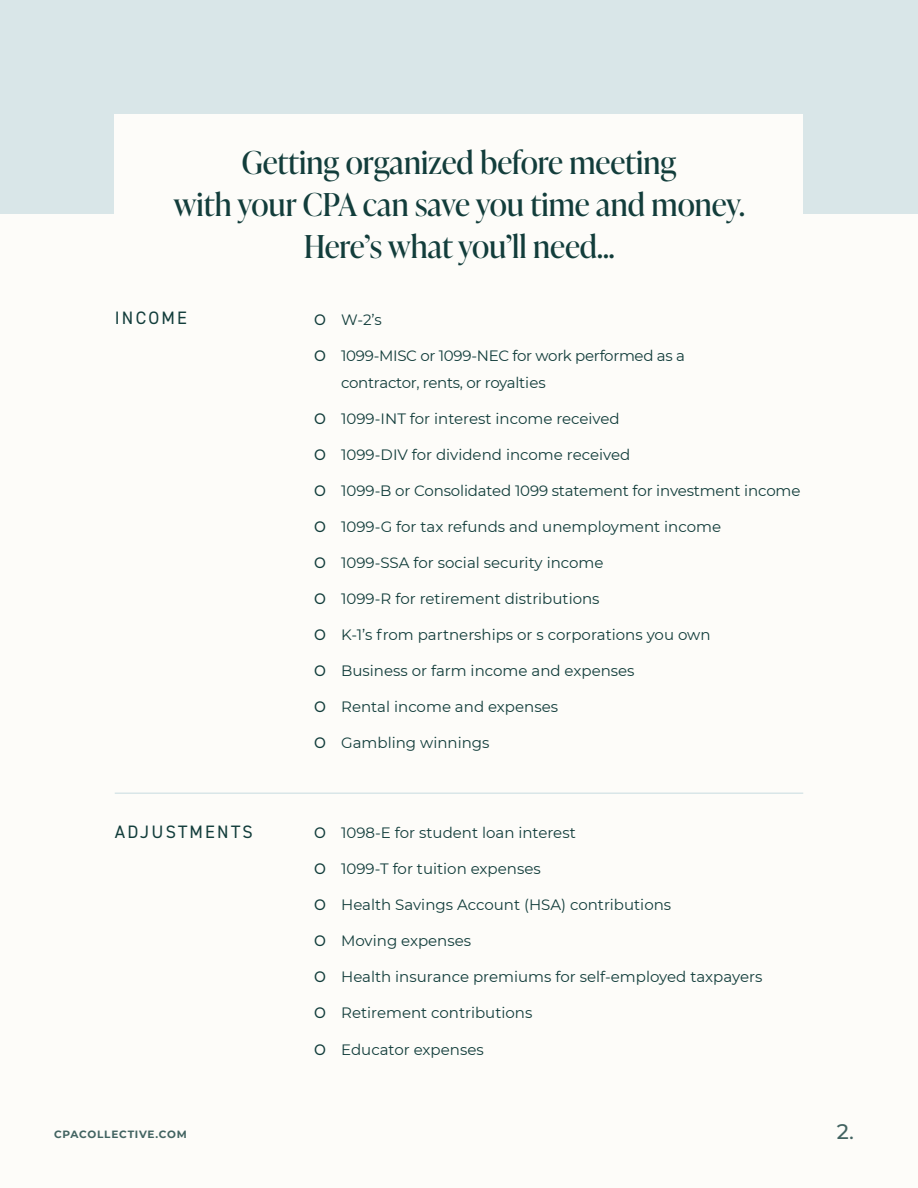
<style>
.page{position:relative;width:918px;height:1188px;background:#fdfcf9}
.page>*{position:absolute;margin:0;border:0;box-sizing:border-box;transform-origin:0 0}
.t1{font:31.5px/42px "Ivy Presto Display";color:#123d3b;text-align:center}
.t2{font:500 21px "Montserrat";color:#426361}
.t3{font:18px "DIN2014";letter-spacing:.125em;color:#123d3b}
.t4{font:15px "Montserrat";color:#123d3b}
.t5{font:15px/27px "Montserrat";letter-spacing:-.02em;color:#123d3b}
.t6{font:700 10.5px "Montserrat";letter-spacing:.07em;color:#426361}
.s1{font-family:"Poppins"}
</style>
<div class="page">
<hr style="left:115px;top:792px;width:688px;height:2px;background:#d9e6e8">
<div style="left:0;top:0;width:918px;height:213px;background:#d9e6e8"></div>
<div style="left:115px;top:115px;width:688px;height:179px;background:#fdfcf9"></div>
<h1 class="t1" style="left:173px;top:140px;width:573px">Getting organized before meeting<br>with your CPA can save you time and money.<br>Here’s what you’ll need...</h1>
<p class="t3" style="left:115px;top:307px;width:74px">INCOME</p>
<p class="t3" style="left:115px;top:821px;width:140px">ADJUSTMENTS</p>
<p class="t4" style="left:314px;top:309px;width:69px"><span class="s1">O</span> W-2’s</p>
<p class="t5" style="left:341px;top:341px;width:345px;text-indent:-27px"><span class="s1">O</span> 1099-MISC or 1099-NEC for work performed as a contractor, rents, or royalties</p>
<p class="t4" style="left:314px;top:408px;width:307px"><span class="s1">O</span> 1099-INT for interest income received</p>
<p class="t4" style="left:314px;top:444px;width:318px"><span class="s1">O</span> 1099-DIV for dividend income received</p>
<p class="t4" style="left:314px;top:480px;width:488px"><span class="s1">O</span> 1099-B or Consolidated 1099 statement for investment income</p>
<p class="t4" style="left:314px;top:516px;width:408px"><span class="s1">O</span> 1099-G for tax refunds and unemployment income</p>
<p class="t4" style="left:314px;top:552px;width:291px"><span class="s1">O</span> 1099-SSA for social security income</p>
<p class="t4" style="left:314px;top:588px;width:287px"><span class="s1">O</span> 1099-R for retirement distributions</p>
<p class="t4" style="left:314px;top:624px;width:398px"><span class="s1">O</span> K-1’s from partnerships or s corporations you own</p>
<p class="t4" style="left:314px;top:660px;width:322px"><span class="s1">O</span> Business or farm income and expenses</p>
<p class="t4" style="left:314px;top:696px;width:245px"><span class="s1">O</span> Rental income and expenses</p>
<p class="t4" style="left:314px;top:732px;width:177px"><span class="s1">O</span> Gambling winnings</p>
<p class="t4" style="left:314px;top:823px;width:263px"><span class="s1">O</span> 1098-E for student loan interest</p>
<p class="t4" style="left:314px;top:859px;width:228px"><span class="s1">O</span> 1099-T for tuition expenses</p>
<p class="t4" style="left:314px;top:895px;width:359px"><span class="s1">O</span> Health Savings Account (HSA) contributions</p>
<p class="t4" style="left:314px;top:931px;width:159px"><span class="s1">O</span> Moving expenses</p>
<p class="t4" style="left:314px;top:967px;width:450px"><span class="s1">O</span> Health insurance premiums for self-employed taxpayers</p>
<p class="t4" style="left:314px;top:1003px;width:220px"><span class="s1">O</span> Retirement contributions</p>
<p class="t4" style="left:314px;top:1039px;width:171px"><span class="s1">O</span> Educator expenses</p>
<p class="t6" style="left:54px;top:1127px;width:134px">CPACOLLECTIVE.COM</p>
<h2 class="t2" style="left:837px;top:1117px;width:18px">2.</h2>
</div>
